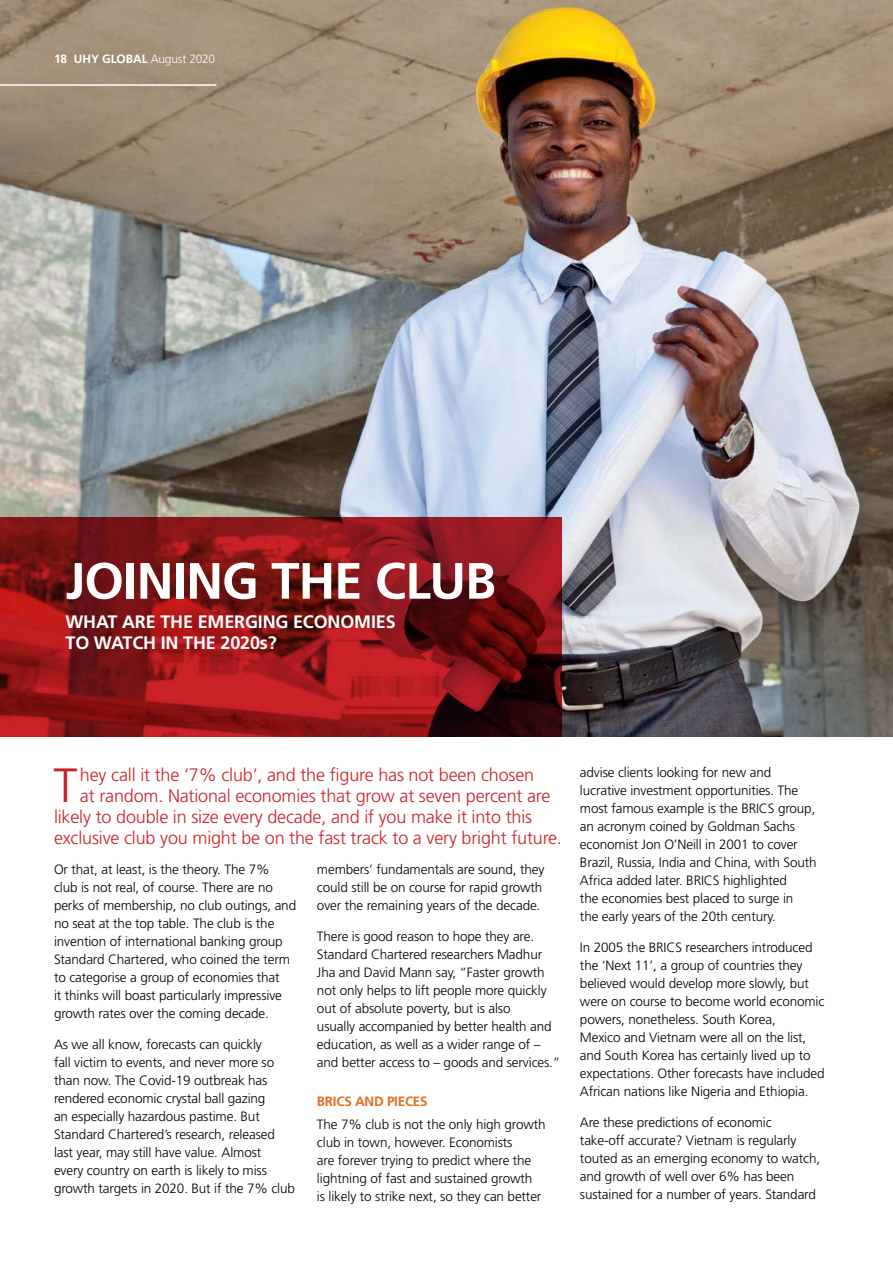
<style>
.page{position:relative;width:893px;height:1263px;background:#fff}
.page>*{position:absolute;margin:0;border:0;box-sizing:border-box;transform-origin:0 0}
.t1{font:700 51px "Frutiger LT Std";letter-spacing:-.02em;color:#fff}
.t2{font:300 48.15px "Frutiger LT Std";color:#cb2128}
.t3{font:300 18px "Frutiger LT Std";letter-spacing:-.01em;color:#cb2128}
.t4{font:700 18px/21px "Frutiger LT Std";letter-spacing:-.01em;color:#fff}
.t5{font:300 13.5px/18px "Frutiger LT Std";letter-spacing:-.01em;color:#000}
.t6{font:700 13.5px "Frutiger LT Std";letter-spacing:-.02em;color:#e36f1e}
.t7{font:700 12px "Frutiger LT Std";letter-spacing:-.005em;color:#fff}
.s1{font-weight:300}
</style>
<div class="page">
<img style="left:0;top:0;width:893px;height:737px">
<hr style="left:0;top:84px;width:216px;height:2px;background:#fff">
<svg style="left:0;top:517px;width:562px;height:220px;background:#851417"></svg>
<p class="t7" style="left:54px;top:52px;width:163px">18 UHY GLOBAL <span class="s1">August 2020</span></p>
<h1 class="t1" style="left:66px;top:551px;width:432px">JOINING THE CLUB</h1>
<h3 class="t4" style="left:66px;top:611px;width:332px">WHAT ARE THE EMERGING ECONOMIES<br>TO WATCH IN THE 2020s?</h3>
<h2 class="t2" style="left:54px;top:758px;width:26px">T</h2>
<h3 class="t3" style="left:80px;top:764px;width:456px">hey call it the ‘7% club’, and the figure has not been chosen</h3>
<h3 class="t3" style="left:80px;top:785px;width:472px">at random. National economies that grow at seven percent are</h3>
<h3 class="t3" style="left:54px;top:806px;width:480px">likely to double in size every decade, and if you make it into this</h3>
<h3 class="t3" style="left:54px;top:827px;width:509px">exclusive club you might be on the fast track to a very bright future.</h3>
<p class="t5" style="left:54px;top:861px;width:244px">Or that, at least, is the theory. The 7% club is not real, of course. There are no perks of membership, no club outings, and no seat at the top table. The club is the invention of international banking group Standard Chartered, who coined the term to categorise a group of economies that<br>it thinks will boast particularly impressive growth rates over the coming decade.</p>
<p class="t5" style="left:54px;top:1035px;width:243px">As we all know, forecasts can quickly<br>fall victim to events, and never more so than now. The Covid-19 outbreak has rendered economic crystal ball gazing<br>an especially hazardous pastime. But Standard Chartered’s research, released last year, may still have value. Almost<br>every country on earth is likely to miss growth targets in 2020. But if the 7% club</p>
<p class="t5" style="left:317px;top:861px;width:229px">members’ fundamentals are sound, they could still be on course for rapid growth over the remaining years of the decade.</p>
<p class="t5" style="left:317px;top:927px;width:245px">There is good reason to hope they are.<br>Standard Chartered researchers Madhur Jha and David Mann say, “Faster growth not only helps to lift people more quickly out of absolute poverty, but is also<br>usually accompanied by better health and education, as well as a wider range of – and better access to – goods and services.”</p>
<p class="t6" style="left:317px;top:1094px;width:112px">BRICS AND PIECES</p>
<p class="t5" style="left:317px;top:1115px;width:230px">The 7% club is not the only high growth club in town, however. Economists<br>are forever trying to predict where the lightning of fast and sustained growth<br>is likely to strike next, so they can better</p>
<p class="t5" style="left:580px;top:763px;width:238px">advise clients looking for new and lucrative investment opportunities. The most famous example is the BRICS group, an acronym coined by Goldman Sachs economist Jon O’Neill in 2001 to cover Brazil, Russia, India and China, with South Africa added later. BRICS highlighted<br>the economies best placed to surge in<br>the early years of the 20th century.</p>
<p class="t5" style="left:580px;top:938px;width:246px">In 2005 the BRICS researchers introduced the ‘Next 11’, a group of countries they believed would develop more slowly, but were on course to become world economic powers, nonetheless. South Korea,<br>Mexico and Vietnam were all on the list, and South Korea has certainly lived up to expectations. Other forecasts have included African nations like Nigeria and Ethiopia.</p>
<p class="t5" style="left:580px;top:1113px;width:242px">Are these predictions of economic<br>take-off accurate? Vietnam is regularly touted as an emerging economy to watch, and growth of well over 6% has been sustained for a number of years. Standard</p>
</div>
